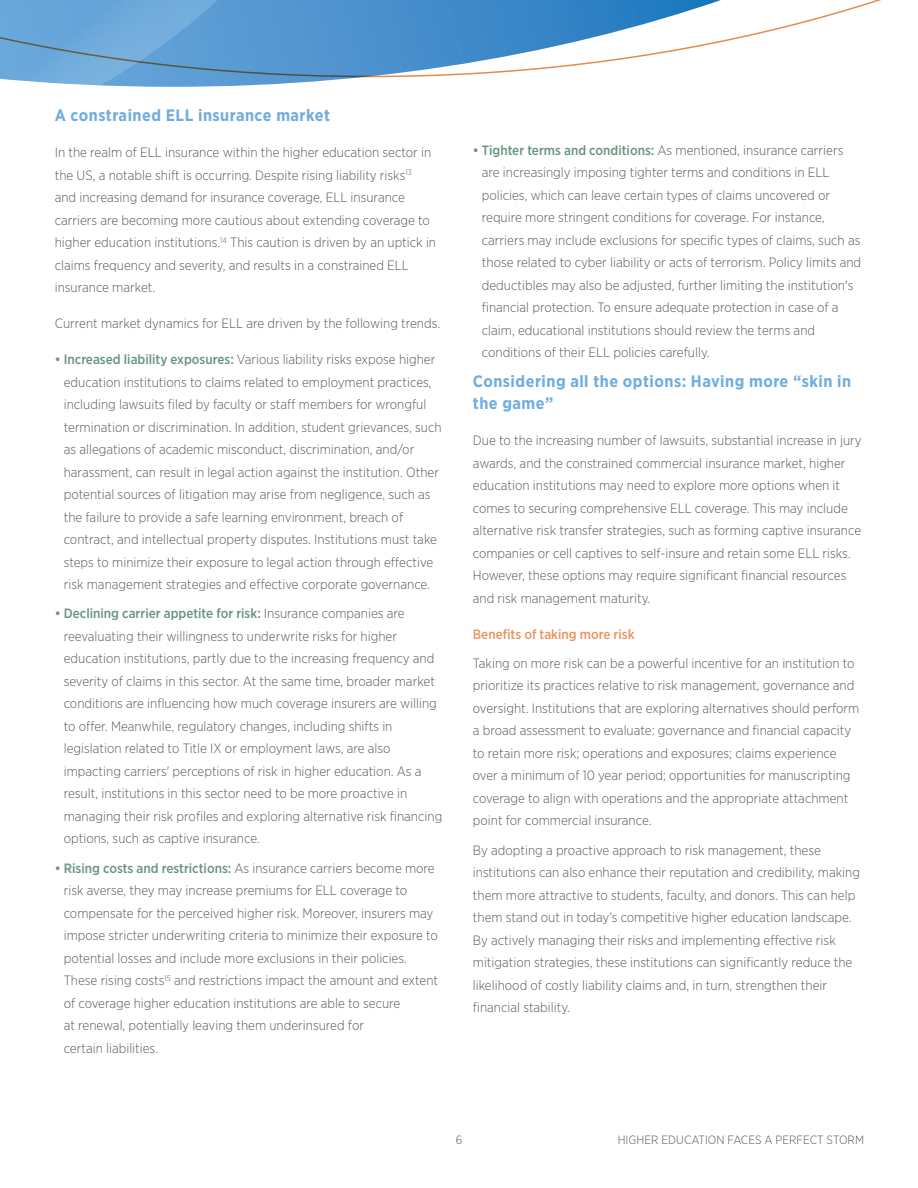
<style>
.page{position:relative;width:918px;height:1188px;background:#fff}
.page>*{position:absolute;margin:0;border:0;box-sizing:border-box;transform-origin:0 0}
.t1{font:700 16.5px/22.5px "Gotham Narrow";letter-spacing:.03em;color:#70adde}
.t2{font:300 13.5px/22.5px "Gotham Narrow";color:#58595b}
.t3{font:500 13.5px "Gotham Narrow";color:#e7955d}
.t4{font:300 12px "Gotham Narrow";color:#58595b}
.s1{font-weight:500;color:#66957e}
</style>
<div class="page">
<svg style="left:0;top:77px;width:347px;height:10px"></svg>
<svg style="left:0;top:0;width:881px;height:77px"></svg>
<p class="t1" style="left:55px;top:104px;width:277px">A constrained ELL insurance market</p>
<p class="t2" style="left:55px;top:141px;width:383px">In the realm of ELL insurance within the higher education sector in the US, a notable shift is occurring. Despite rising liability risks<sup>13 </sup>and increasing demand for insurance coverage, ELL insurance carriers are becoming more cautious about extending coverage to higher education institutions.<sup>14</sup> This caution is driven by an uptick in claims frequency and severity, and results in a constrained ELL insurance market.</p>
<p class="t2" style="left:55px;top:312px;width:387px">Current market dynamics for ELL are driven by the following trends.</p>
<p class="t2" style="left:64px;top:348px;width:379px;text-indent:-9px"><span class="s1">• Increased liability exposures:</span> Various liability risks expose higher education institutions to claims related to employment practices, including lawsuits filed by faculty or staff members for wrongful termination or discrimination. In addition, student grievances, such as allegations of academic misconduct, discrimination, and/or harassment, can result in legal action against the institution. Other potential sources of litigation may arise from negligence, such as the failure to provide a safe learning environment, breach of contract, and intellectual property disputes. Institutions must take steps to minimize their exposure to legal action through effective risk management strategies and effective corporate governance.</p>
<p class="t2" style="left:64px;top:602px;width:380px;text-indent:-9px"><span class="s1">• Declining carrier appetite for risk:</span> Insurance companies are reevaluating their willingness to underwrite risks for higher education institutions, partly due to the increasing frequency and severity of claims in this sector. At the same time, broader market conditions are influencing how much coverage insurers are willing to offer. Meanwhile, regulatory changes, including shifts in legislation related to Title IX or employment laws, are also impacting carriers' perceptions of risk in higher education. As a result, institutions in this sector need to be more proactive in managing their risk profiles and exploring alternative risk financing options, such as captive insurance.</p>
<p class="t2" style="left:64px;top:856px;width:376px;text-indent:-9px"><span class="s1">• Rising costs and restrictions:</span> As insurance carriers become more risk averse, they may increase premiums for ELL coverage to compensate for the perceived higher risk. Moreover, insurers may impose stricter underwriting criteria to minimize their exposure to potential losses and include more exclusions in their policies.<br>These rising costs<sup>15</sup> and restrictions impact the amount and extent of coverage higher education institutions are able to secure<br>at renewal, potentially leaving them underinsured for<br>certain liabilities.</p>
<p class="t2" style="left:482px;top:138px;width:381px;text-indent:-9px"><span class="s1">• Tighter terms and conditions:</span> As mentioned, insurance carriers are increasingly imposing tighter terms and conditions in ELL policies, which can leave certain types of claims uncovered or require more stringent conditions for coverage. For instance, carriers may include exclusions for specific types of claims, such as those related to cyber liability or acts of terrorism. Policy limits and deductibles may also be adjusted, further limiting the institution's financial protection. To ensure adequate protection in case of a claim, educational institutions should review the terms and conditions of their ELL policies carefully.</p>
<p class="t1" style="left:473px;top:369px;width:380px">Considering all the options: Having more “skin in the game”</p>
<p class="t2" style="left:473px;top:429px;width:390px">Due to the increasing number of lawsuits, substantial increase in jury awards, and the constrained commercial insurance market, higher education institutions may need to explore more options when it comes to securing comprehensive ELL coverage. This may include alternative risk transfer strategies, such as forming captive insurance companies or cell captives to self-insure and retain some ELL risks.<br>However, these options may require significant financial resources and risk management maturity.</p>
<p class="t3" style="left:473px;top:625px;width:163px">Benefits of taking more risk</p>
<p class="t2" style="left:473px;top:651px;width:388px">Taking on more risk can be a powerful incentive for an institution to prioritize its practices relative to risk management, governance and oversight. Institutions that are exploring alternatives should perform a broad assessment to evaluate: governance and financial capacity to retain more risk; operations and exposures; claims experience over a minimum of 10 year period; opportunities for manuscripting coverage to align with operations and the appropriate attachment point for commercial insurance.</p>
<p class="t2" style="left:473px;top:838px;width:389px">By adopting a proactive approach to risk management, these institutions can also enhance their reputation and credibility, making them more attractive to students, faculty, and donors. This can help them stand out in today’s competitive higher education landscape.<br>By actively managing their risks and implementing effective risk mitigation strategies, these institutions can significantly reduce the likelihood of costly liability claims and, in turn, strengthen their financial stability.</p>
<p class="t4" style="left:456px;top:1132px;width:8px">6</p>
<p class="t4" style="left:618px;top:1132px;width:248px">HIGHER EDUCATION FACES A PERFECT STORM</p>
</div>
